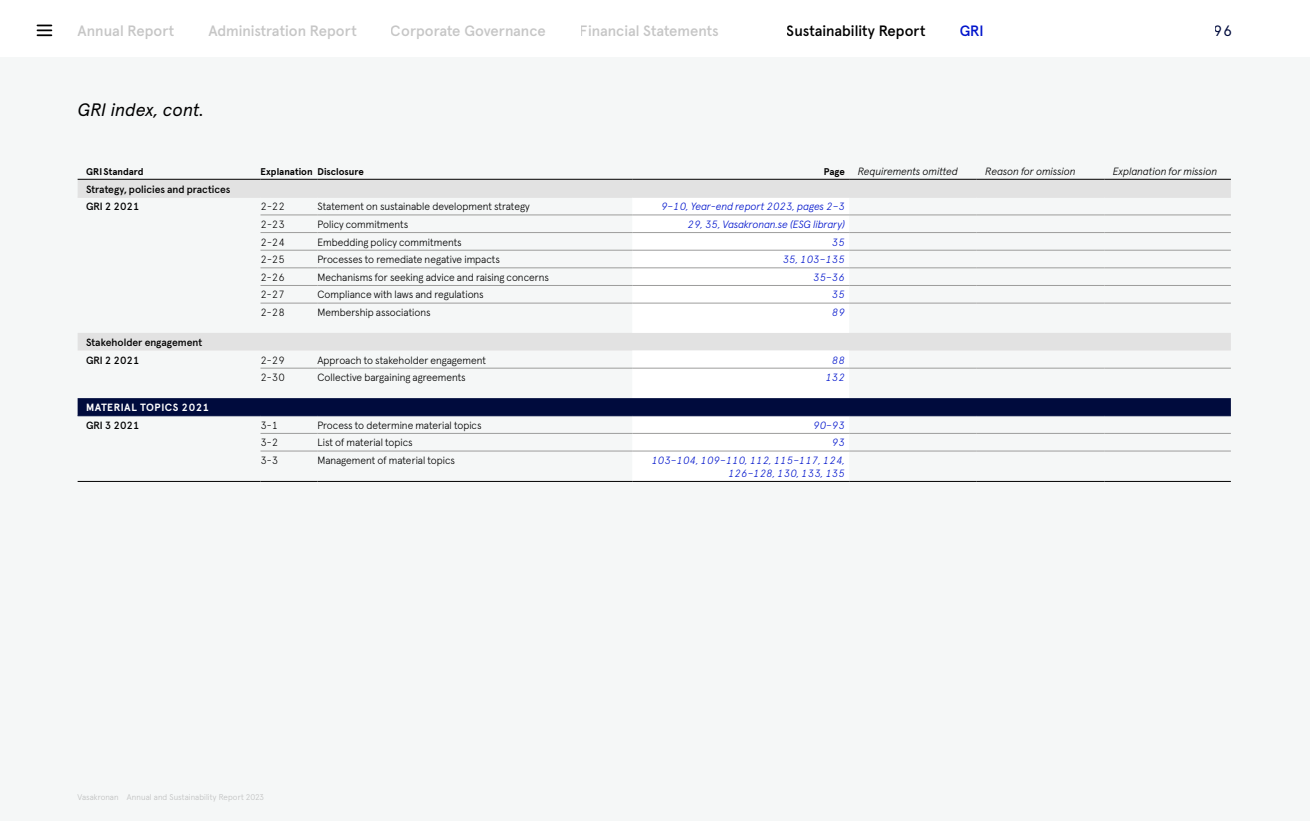
<style>
.page{position:relative;width:1310px;height:821px;background:#fff}
.page>*{position:absolute;margin:0;border:0;box-sizing:border-box;transform-origin:0 0}
.t1{font:italic 18px "Apercu Pro";letter-spacing:.005em;color:#000}
.t2{font:500 15px "Apercu Pro";color:#c6c6c6}
.t3{font:500 15px "Apercu Pro";color:#000}
.t4{font:500 15px "Apercu Pro";color:#0014cc}
.t5{font:15px "Apercu Pro";color:#000b3d}
.t6{font:300 10.5px "Apercu Pro";color:#000}
.t7{font:italic 300 10.5px/12.8px "Apercu Pro";color:#0014cc;text-align:right}
.t8{font:500 10.5px/17.7px "Apercu Pro";color:#000}
.t9{font:italic 300 10.5px "Apercu Pro";letter-spacing:-.005em;color:#000}
.t10{font:700 10.5px "Apercu Pro";letter-spacing:.05em;color:#fff}
.t11{font:700 9.75px "Apercu Pro";color:#000}
.t12{font:300 8.25px "Apercu Pro";letter-spacing:.01em;color:#c6c6c6}
.s1{font-weight:700;font-style:normal;font-size:9.75px}
</style>
<div class="page">
<div style="left:0;top:57px;width:1310px;height:764px;background:#f5f7f7"></div>
<svg style="left:78px;top:180px;width:1153px;height:170px"></svg>
<svg style="left:632px;top:198px;width:217px;height:253px;fill:#fff"></svg>
<div style="left:78px;top:398px;width:1153px;height:17px;background:#000b3d"></div>
<hr style="left:78px;top:481px;width:182px;height:1px;background:#000">
<hr style="left:260px;top:215px;width:57px;height:1px;background:#9d9d9c">
<hr style="left:317px;top:215px;width:315px;height:1px;background:#9d9d9c">
<hr style="left:632px;top:215px;width:217px;height:1px;background:#9d9d9c">
<hr style="left:849px;top:215px;width:127px;height:1px;background:#9d9d9c">
<hr style="left:976px;top:215px;width:128px;height:1px;background:#9d9d9c">
<hr style="left:1104px;top:215px;width:127px;height:1px;background:#9d9d9c">
<hr style="left:260px;top:232px;width:57px;height:1px;background:#9d9d9c">
<hr style="left:317px;top:232px;width:315px;height:1px;background:#9d9d9c">
<hr style="left:632px;top:232px;width:217px;height:1px;background:#9d9d9c">
<hr style="left:849px;top:232px;width:127px;height:1px;background:#9d9d9c">
<hr style="left:976px;top:232px;width:128px;height:1px;background:#9d9d9c">
<hr style="left:1104px;top:232px;width:127px;height:1px;background:#9d9d9c">
<hr style="left:260px;top:250px;width:57px;height:1px;background:#9d9d9c">
<hr style="left:317px;top:250px;width:315px;height:1px;background:#9d9d9c">
<hr style="left:632px;top:250px;width:217px;height:1px;background:#9d9d9c">
<hr style="left:849px;top:250px;width:127px;height:1px;background:#9d9d9c">
<hr style="left:976px;top:250px;width:128px;height:1px;background:#9d9d9c">
<hr style="left:1104px;top:250px;width:127px;height:1px;background:#9d9d9c">
<hr style="left:260px;top:267px;width:57px;height:1px;background:#9d9d9c">
<hr style="left:317px;top:267px;width:315px;height:1px;background:#9d9d9c">
<hr style="left:632px;top:267px;width:217px;height:1px;background:#9d9d9c">
<hr style="left:849px;top:267px;width:127px;height:1px;background:#9d9d9c">
<hr style="left:976px;top:267px;width:128px;height:1px;background:#9d9d9c">
<hr style="left:1104px;top:267px;width:127px;height:1px;background:#9d9d9c">
<hr style="left:260px;top:285px;width:57px;height:1px;background:#9d9d9c">
<hr style="left:317px;top:285px;width:315px;height:1px;background:#9d9d9c">
<hr style="left:632px;top:285px;width:217px;height:1px;background:#9d9d9c">
<hr style="left:849px;top:285px;width:127px;height:1px;background:#9d9d9c">
<hr style="left:976px;top:285px;width:128px;height:1px;background:#9d9d9c">
<hr style="left:1104px;top:285px;width:127px;height:1px;background:#9d9d9c">
<hr style="left:260px;top:303px;width:57px;height:1px;background:#9d9d9c">
<hr style="left:317px;top:303px;width:315px;height:1px;background:#9d9d9c">
<hr style="left:632px;top:303px;width:217px;height:1px;background:#9d9d9c">
<hr style="left:849px;top:303px;width:127px;height:1px;background:#9d9d9c">
<hr style="left:976px;top:303px;width:128px;height:1px;background:#9d9d9c">
<hr style="left:1104px;top:303px;width:127px;height:1px;background:#9d9d9c">
<hr style="left:260px;top:368px;width:57px;height:1px;background:#9d9d9c">
<hr style="left:317px;top:368px;width:315px;height:1px;background:#9d9d9c">
<hr style="left:632px;top:368px;width:217px;height:1px;background:#9d9d9c">
<hr style="left:849px;top:368px;width:127px;height:1px;background:#9d9d9c">
<hr style="left:976px;top:368px;width:128px;height:1px;background:#9d9d9c">
<hr style="left:1104px;top:368px;width:127px;height:1px;background:#9d9d9c">
<hr style="left:78px;top:179px;width:182px;height:1px;background:#000">
<hr style="left:260px;top:179px;width:57px;height:1px;background:#000">
<hr style="left:317px;top:179px;width:315px;height:1px;background:#000">
<hr style="left:632px;top:179px;width:217px;height:1px;background:#000">
<hr style="left:849px;top:179px;width:127px;height:1px;background:#000">
<hr style="left:976px;top:179px;width:128px;height:1px;background:#000">
<hr style="left:1104px;top:179px;width:127px;height:1px;background:#000">
<hr style="left:260px;top:451px;width:57px;height:1px;background:#9d9d9c">
<hr style="left:317px;top:451px;width:315px;height:1px;background:#9d9d9c">
<hr style="left:632px;top:451px;width:217px;height:1px;background:#9d9d9c">
<hr style="left:849px;top:451px;width:127px;height:1px;background:#9d9d9c">
<hr style="left:976px;top:451px;width:128px;height:1px;background:#9d9d9c">
<hr style="left:1104px;top:451px;width:127px;height:1px;background:#9d9d9c">
<hr style="left:260px;top:433px;width:57px;height:1px;background:#9d9d9c">
<hr style="left:317px;top:433px;width:315px;height:1px;background:#9d9d9c">
<hr style="left:632px;top:433px;width:217px;height:1px;background:#9d9d9c">
<hr style="left:849px;top:433px;width:127px;height:1px;background:#9d9d9c">
<hr style="left:976px;top:433px;width:128px;height:1px;background:#9d9d9c">
<hr style="left:1104px;top:433px;width:127px;height:1px;background:#9d9d9c">
<hr style="left:260px;top:481px;width:57px;height:1px;background:#000">
<hr style="left:317px;top:481px;width:315px;height:1px;background:#000">
<hr style="left:632px;top:481px;width:217px;height:1px;background:#000">
<hr style="left:849px;top:481px;width:127px;height:1px;background:#000">
<hr style="left:976px;top:481px;width:128px;height:1px;background:#000">
<hr style="left:1104px;top:481px;width:127px;height:1px;background:#000">
<hr style="left:78px;top:415px;width:182px;height:1px;background:#000b3d">
<hr style="left:260px;top:415px;width:57px;height:1px;background:#000b3d">
<hr style="left:317px;top:415px;width:315px;height:1px;background:#000b3d">
<hr style="left:632px;top:415px;width:217px;height:1px;background:#000b3d">
<hr style="left:849px;top:415px;width:127px;height:1px;background:#000b3d">
<hr style="left:976px;top:415px;width:128px;height:1px;background:#000b3d">
<hr style="left:1104px;top:415px;width:127px;height:1px;background:#000b3d">
<hr style="left:78px;top:197px;width:182px;height:1px;background:#e2e2e2">
<hr style="left:260px;top:197px;width:57px;height:1px;background:#e2e2e2">
<hr style="left:317px;top:197px;width:315px;height:1px;background:#e2e2e2">
<hr style="left:632px;top:197px;width:217px;height:1px;background:#e2e2e2">
<hr style="left:849px;top:197px;width:127px;height:1px;background:#e2e2e2">
<hr style="left:976px;top:197px;width:128px;height:1px;background:#e2e2e2">
<hr style="left:1104px;top:197px;width:127px;height:1px;background:#e2e2e2">
<svg style="left:37px;top:25px;width:14px;height:11px"></svg>
<h2 class="t2" style="left:78px;top:19px;width:98px">Annual Report</h2>
<h2 class="t2" style="left:208px;top:19px;width:150px">Administration Report</h2>
<h2 class="t2" style="left:391px;top:19px;width:157px">Corporate Governance</h2>
<h2 class="t2" style="left:580px;top:19px;width:140px">Financial Statements</h2>
<h2 class="t3" style="left:787px;top:19px;width:140px">Sustainability Report</h2>
<h2 class="t4" style="left:959px;top:19px;width:25px">GRI</h2>
<h2 class="t5" style="left:1213px;top:19px;width:20px">96</h2>
<h1 class="t1" style="left:78px;top:96px;width:128px">GRI index, cont.</h1>
<p class="t11" style="left:86px;top:164px;width:59px">GRI Standard</p>
<p class="t11" style="left:260px;top:164px;width:105px">Explanation Disclosure</p>
<p class="t9" style="left:823px;top:163px;width:136px"><span class="s1">Page</span> Requirements omitted</p>
<p class="t9" style="left:985px;top:163px;width:92px">Reason for omission</p>
<p class="t9" style="left:1113px;top:163px;width:106px">Explanation for mission</p>
<p class="t8" style="left:86px;top:179px;width:146px">Strategy, policies and practices<br>GRI 2 2021</p>
<p class="t6" style="left:260px;top:198px;width:26px">2-22</p>
<p class="t6" style="left:317px;top:198px;width:214px">Statement on sustainable development strategy</p>
<p class="t7" style="left:661px;top:199px;width:185px">9–10, Year-end report 2023, pages 2–3</p>
<p class="t6" style="left:260px;top:216px;width:26px">2-23</p>
<p class="t6" style="left:317px;top:216px;width:92px">Policy commitments</p>
<p class="t7" style="left:687px;top:217px;width:159px">29, 35, Vasakronan.se (ESG library)</p>
<p class="t6" style="left:260px;top:234px;width:26px">2-24</p>
<p class="t6" style="left:317px;top:234px;width:146px">Embedding policy commitments</p>
<p class="t7" style="left:832px;top:234px;width:15px">35</p>
<p class="t6" style="left:260px;top:251px;width:26px">2-25</p>
<p class="t6" style="left:317px;top:251px;width:184px">Processes to remediate negative impacts</p>
<p class="t7" style="left:782px;top:252px;width:64px">35, 103–135</p>
<p class="t6" style="left:260px;top:269px;width:26px">2-26</p>
<p class="t6" style="left:317px;top:269px;width:233px">Mechanisms for seeking advice and raising concerns</p>
<p class="t7" style="left:813px;top:270px;width:33px">35–36</p>
<p class="t6" style="left:260px;top:287px;width:26px">2-27</p>
<p class="t6" style="left:317px;top:287px;width:168px">Compliance with laws and regulations</p>
<p class="t7" style="left:832px;top:287px;width:15px">35</p>
<p class="t6" style="left:260px;top:304px;width:26px">2-28</p>
<p class="t6" style="left:317px;top:304px;width:115px">Membership associations</p>
<p class="t7" style="left:832px;top:305px;width:15px">89</p>
<p class="t8" style="left:86px;top:332px;width:118px">Stakeholder engagement<br>GRI 2 2021</p>
<p class="t6" style="left:260px;top:352px;width:26px">2-29</p>
<p class="t6" style="left:317px;top:352px;width:170px">Approach to stakeholder engagement</p>
<p class="t7" style="left:832px;top:352px;width:15px">88</p>
<p class="t6" style="left:260px;top:369px;width:26px">2-30</p>
<p class="t6" style="left:317px;top:369px;width:150px">Collective bargaining agreements</p>
<p class="t7" style="left:825px;top:370px;width:21px">132</p>
<p class="t10" style="left:86px;top:399px;width:125px">MATERIAL TOPICS 2021</p>
<p class="t8" style="left:86px;top:415px;width:55px">GRI 3 2021</p>
<p class="t6" style="left:260px;top:417px;width:19px">3-1</p>
<p class="t6" style="left:317px;top:417px;width:166px">Process to determine material topics</p>
<p class="t7" style="left:813px;top:418px;width:33px">90–93</p>
<p class="t6" style="left:260px;top:434px;width:19px">3-2</p>
<p class="t6" style="left:317px;top:434px;width:97px">List of material topics</p>
<p class="t7" style="left:832px;top:435px;width:15px">93</p>
<p class="t6" style="left:260px;top:452px;width:19px">3-3</p>
<p class="t6" style="left:317px;top:452px;width:139px">Management of material topics</p>
<p class="t7" style="left:651px;top:453px;width:195px">103–104, 109–110, 112, 115–117, 124,<br>126–128, 130, 133, 135</p>
<p class="t12" style="left:78px;top:790px;width:188px">Vasakronan Annual and Sustainability Report 2023</p>
</div>
